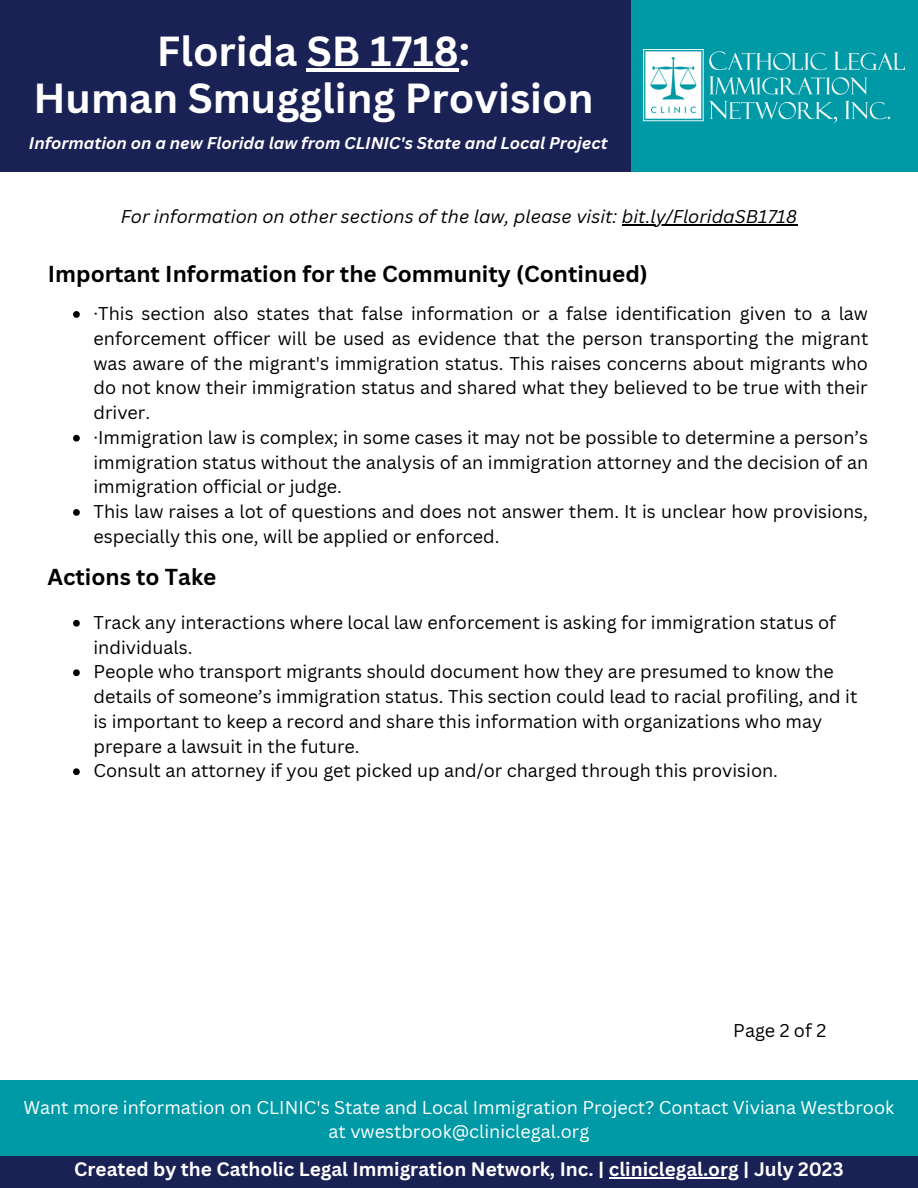
<style>
.page{position:relative;width:918px;height:1188px;background:#fff}
.page>*{position:absolute;margin:0;border:0;box-sizing:border-box;transform-origin:0 0}
.t1{font:700 40.95px "Canva Sans";color:#fff}
.t2{font:700 22.5px "Canva Sans";color:#000}
.t3{font:700 19.05px "Canva Sans";color:#fff}
.t4{font:18px/24.8px "Canva Sans";color:#000}
.t5{font:18px/24.8px "Canva Sans";color:#fff;text-align:center}
.t6{font:italic 18px "Canva Sans";color:#000}
.t7{font:italic 700 16.5px "Canva Sans";color:#fff}
</style>
<div class="page">
<div style="left:0;top:0;width:637px;height:172px;background:#1a2155"></div>
<div style="left:0;top:1151px;width:918px;height:37px;background:#1a2155"></div>
<hr style="left:609px;top:1178px;width:130px;height:1px;background:#fff">
<div style="left:631px;top:0;width:287px;height:172px;background:#009aa6"></div>
<img style="left:644px;top:50px;width:261px;height:73px">
<hr style="left:307px;top:68px;width:152px;height:3px;background:#fff">
<div style="left:0;top:1080px;width:918px;height:75px;background:#009aa6"></div>
<hr style="left:622px;top:224px;width:175px;height:1px;background:#000">
<svg style="left:73px;top:311px;width:7px;height:7px"></svg>
<svg style="left:73px;top:435px;width:7px;height:7px"></svg>
<svg style="left:73px;top:509px;width:7px;height:7px"></svg>
<svg style="left:73px;top:620px;width:7px;height:7px"></svg>
<svg style="left:73px;top:669px;width:7px;height:8px"></svg>
<svg style="left:73px;top:768px;width:7px;height:7px"></svg>
<p class="t1" style="left:157px;top:22px;width:315px">Florida SB 1718:</p>
<p class="t1" style="left:33px;top:69px;width:562px">Human Smuggling Provision</p>
<p class="t7" style="left:29px;top:131px;width:580px">Information on a new Florida law from CLINIC's State and Local Project</p>
<p class="t6" style="left:121px;top:204px;width:678px">For information on other sections of the law, please visit: bit.ly/FloridaSB1718</p>
<p class="t2" style="left:48px;top:258px;width:602px">Important Information for the Community (Continued)</p>
<p class="t4" style="left:94px;top:301px;width:776px;text-align:justify">·This section also states that false information or a false identification given to a law enforcement officer will be used as evidence that the person transporting the migrant was aware of the migrant's immigration status. This raises concerns about migrants who do not know their immigration status and shared what they believed to be true with their driver.</p>
<p class="t4" style="left:94px;top:424px;width:776px;text-align:justify">·Immigration law is complex; in some cases it may not be possible to determine a person’s immigration status without the analysis of an immigration attorney and the decision of an immigration official or judge.</p>
<p class="t4" style="left:94px;top:499px;width:776px">This law raises a lot of questions and does not answer them. It is unclear how provisions, especially this one, will be applied or enforced.</p>
<p class="t2" style="left:47px;top:561px;width:170px">Actions to Take</p>
<p class="t4" style="left:94px;top:610px;width:744px">Track any interactions where local law enforcement is asking for immigration status of individuals.</p>
<p class="t4" style="left:94px;top:659px;width:765px">People who transport migrants should document how they are presumed to know the details of someone’s immigration status. This section could lead to racial profiling, and it is important to keep a record and share this information with organizations who may prepare a lawsuit in the future.</p>
<p class="t4" style="left:94px;top:758px;width:686px">Consult an attorney if you get picked up and/or charged through this provision.</p>
<p class="t4" style="left:733px;top:1017px;width:94px">Page 2 of 2</p>
<p class="t5" style="left:23px;top:1094px;width:872px">Want more information on CLINIC's State and Local Immigration Project? Contact Viviana Westbrook at vwestbrook@cliniclegal.org</p>
<p class="t3" style="left:74px;top:1156px;width:771px">Created by the Catholic Legal Immigration Network, Inc. | cliniclegal.org | July 2023</p>
</div>
